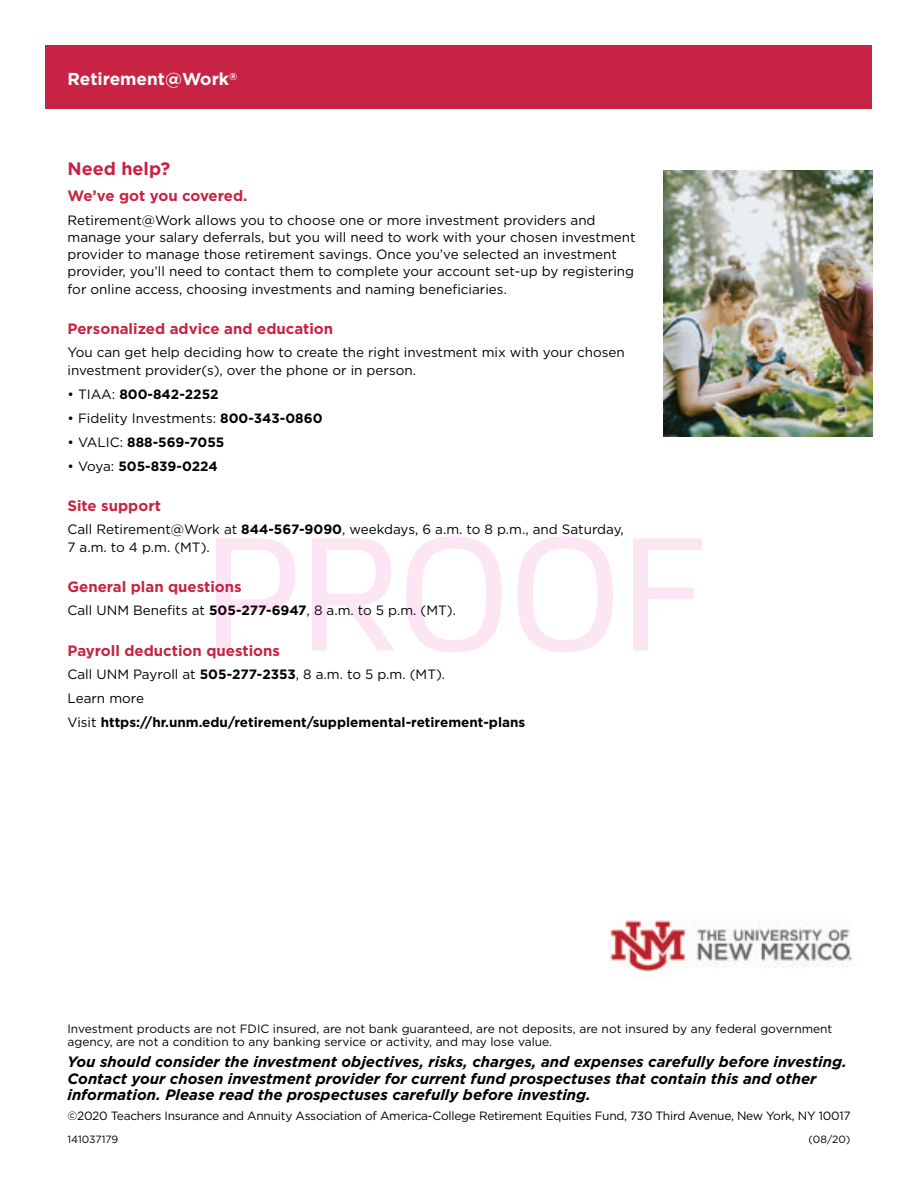
<style>
.page{position:relative;width:918px;height:1188px;background:#fff}
.page>*{position:absolute;margin:0;border:0;box-sizing:border-box;transform-origin:0 0}
.t1{font:700 18px "Gotham";color:#c82344}
.t2{font:700 17.25px "Gotham";color:#fff}
.t3{font:italic 700 15px/16.5px "Gotham";color:#000}
.t4{font:700 15px "Gotham";color:#c82344}
.t5{font:13.5px/17.2px "Gotham";color:#000}
.t6{font:700 13.5px/24px "Gotham";color:#000}
.t7{font:12px/13.5px "Gotham";letter-spacing:-.01em;color:#000}
.t8{font:10.5px "Gotham";color:#000}
.s1{font-weight:400}
.s2{font-weight:700}
</style>
<div class="page">
<div style="left:46px;top:46px;width:826px;height:63px;background:#c82344"></div>
<img style="left:664px;top:170px;width:208px;height:266px">
<img style="left:609px;top:919px;width:244px;height:55px">
<svg style="left:216px;top:538px;width:80px;height:112px"></svg>
<svg style="left:312px;top:538px;width:82px;height:112px"></svg>
<svg style="left:406px;top:536px;width:96px;height:116px"></svg>
<svg style="left:517px;top:536px;width:96px;height:116px"></svg>
<svg style="left:633px;top:538px;width:69px;height:112px"></svg>
<p class="t2" style="left:68px;top:69px;width:172px">Retirement@Work<sup>®</sup></p>
<h1 class="t1" style="left:68px;top:158px;width:104px">Need help?</h1>
<p class="t4" style="left:68px;top:187px;width:181px">We’ve got you covered.</p>
<p class="t5" style="left:68px;top:211px;width:570px">Retirement@Work allows you to choose one or more investment providers and manage your salary deferrals, but you will need to work with your chosen investment provider to manage those retirement savings. Once you’ve selected an investment provider, you’ll need to contact them to complete your account set-up by registering for online access, choosing investments and naming beneficiaries.</p>
<p class="t4" style="left:68px;top:320px;width:267px">Personalized advice and education</p>
<p class="t5" style="left:68px;top:344px;width:559px">You can get help deciding how to create the right investment mix with your chosen investment provider(s), over the phone or in person.</p>
<p class="t6" style="left:68px;top:381px;width:152px"><span class="s1">• TIAA:</span> 800-842-2252</p>
<p class="t5" style="left:68px;top:409px;width:257px">• Fidelity Investments: <span class="s2">800-343-0860</span></p>
<p class="t6" style="left:68px;top:429px;width:158px"><span class="s1">• VALIC:</span> 888-569-7055</p>
<p class="t6" style="left:68px;top:454px;width:152px"><span class="s1">• Voya:</span> 505-839-0224</p>
<p class="t4" style="left:68px;top:497px;width:95px">Site support</p>
<p class="t5" style="left:68px;top:521px;width:558px">Call Retirement@Work at <span class="s2">844-567-9090</span>, weekdays, 6 a.m. to 8 p.m., and Saturday,<br>7 a.m. to 4 p.m. (MT).</p>
<p class="t4" style="left:68px;top:578px;width:176px">General plan questions</p>
<p class="t5" style="left:68px;top:602px;width:390px">Call UNM Benefits at <span class="s2">505-277-6947</span>, 8 a.m. to 5 p.m. (MT).</p>
<p class="t4" style="left:68px;top:642px;width:214px">Payroll deduction questions</p>
<p class="t6" style="left:68px;top:662px;width:459px"><span class="s1">Call UNM Payroll at</span> 505-277-2353<span class="s1">, 8 a.m. to 5 p.m. (MT).<br>Learn more<br>Visit</span> https://hr.unm.edu/retirement/supplemental-retirement-plans</p>
<p class="t7" style="left:68px;top:1022px;width:767px">Investment products are not FDIC insured, are not bank guaranteed, are not deposits, are not insured by any federal government agency, are not a condition to any banking service or activity, and may lose value.</p>
<p class="t3" style="left:68px;top:1053px;width:781px">You should consider the investment objectives, risks, charges, and expenses carefully before investing.<br>Contact your chosen investment provider for current fund prospectuses that contain this and other information. Please read the prospectuses carefully before investing.</p>
<p class="t7" style="left:68px;top:1109px;width:785px">©2020 Teachers Insurance and Annuity Association of America-College Retirement Equities Fund, 730 Third Avenue, New York, NY 10017</p>
<p class="t8" style="left:68px;top:1133px;width:52px">141037179</p>
<p class="t8" style="left:808px;top:1133px;width:44px">(08/20)</p>
</div>
